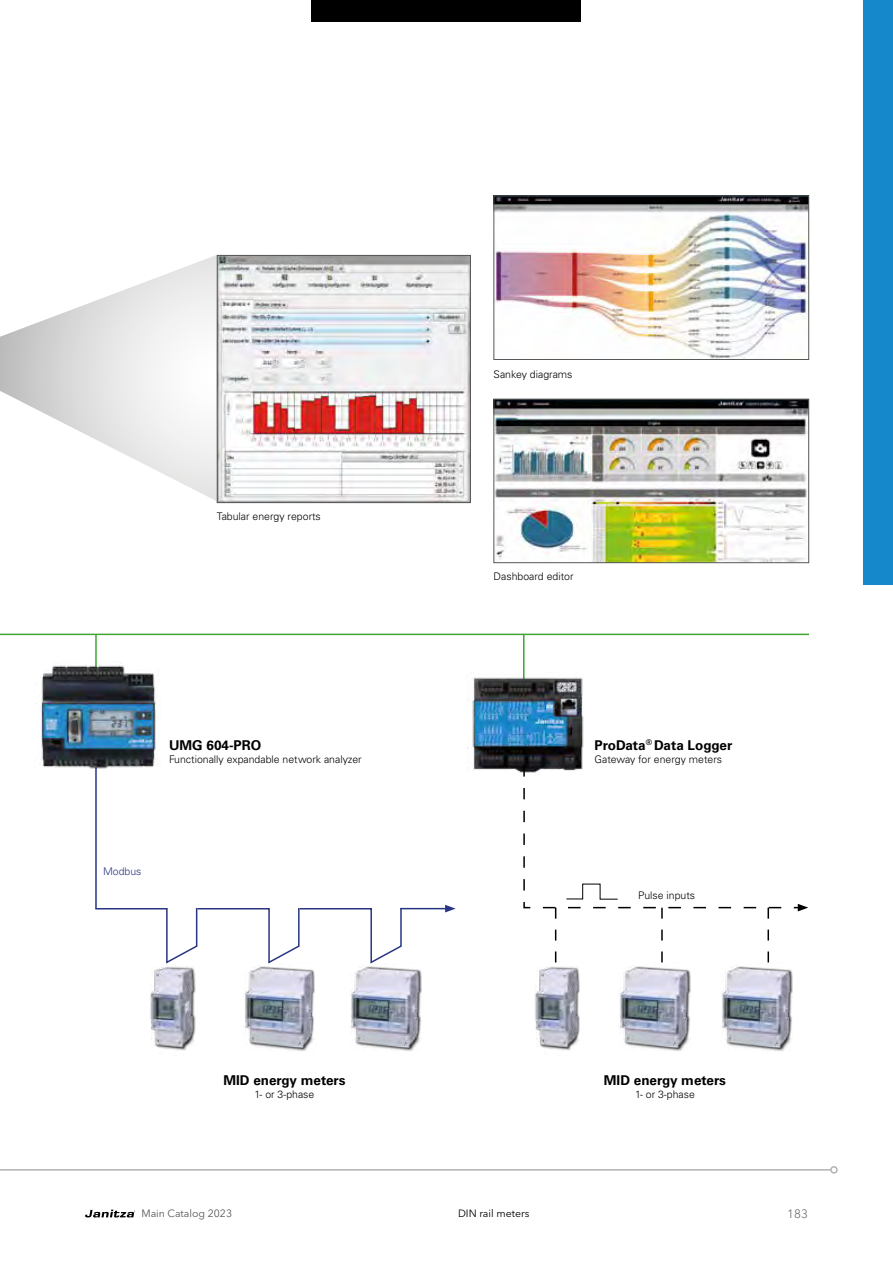
<style>
.page{position:relative;width:893px;height:1263px;background:#fff}
.page>*{position:absolute;margin:0;border:0;box-sizing:border-box;transform-origin:0 0}
.t1{font:700 13.5px "Univers LT Std";color:#000}
.t2{font:300 12px "Avenir Next LT Pro";color:#575756}
.Texte_im_Bild{font:300 10.5px "Univers LT Std";color:#000}
.t3{font:10.5px "Avenir Next LT Pro";color:#575756}
.t4{font:10.5px "Avenir Next LT Pro";color:#000}
.t5{font:300 10.5px "Univers LT Std";color:#283583}
</style>
<div class="page">
<div style="left:312px;top:0;width:269px;height:21px;background:#000"></div>
<hr style="left:0;top:1169px;width:831px;height:1px;background:#b3b2b2">
<div style="left:830px;top:1166px;width:8px;height:7px;border:2px solid #b3b2b2;border-radius:50%"></div>
<svg style="left:85px;top:1209px;width:49px;height:8px"></svg>
<div style="left:863px;top:0;width:30px;height:584px;background:#1488ca"></div>
<hr style="left:0;top:634px;width:809px;height:1px;background:#3fa535">
<img style="left:496px;top:198px;width:311px;height:160px">
<div style="left:494px;top:196px;width:315px;height:164px;border:1px solid #575756"></div>
<img style="left:496px;top:401px;width:311px;height:160px">
<div style="left:494px;top:399px;width:315px;height:164px;border:1px solid #575756"></div>
<hr style="left:95px;top:634px;width:2px;height:120px;background:#3fa535">
<hr style="left:523px;top:634px;width:1px;height:120px;background:#3fa535">
<img style="left:467px;top:672px;width:117px;height:101px">
<svg style="left:0;top:255px;width:216px;height:246px"></svg>
<img style="left:219px;top:257px;width:250px;height:244px">
<div style="left:217px;top:255px;width:254px;height:248px;border:1px solid #575756"></div>
<img style="left:243px;top:966px;width:72px;height:85px">
<img style="left:349px;top:966px;width:73px;height:85px">
<img style="left:150px;top:966px;width:46px;height:85px">
<svg style="left:554px;top:909px;width:216px;height:54px"></svg>
<svg style="left:523px;top:746px;width:275px;height:163px"></svg>
<svg style="left:798px;top:904px;width:10px;height:7px"></svg>
<hr style="left:95px;top:740px;width:2px;height:168px;background:#283583">
<svg style="left:95px;top:906px;width:307px;height:58px"></svg>
<hr style="left:400px;top:908px;width:47px;height:1px;background:#283583">
<svg style="left:445px;top:905px;width:11px;height:7px"></svg>
<svg style="left:566px;top:883px;width:52px;height:17px"></svg>
<img style="left:36px;top:661px;width:120px;height:112px">
<img style="left:618px;top:966px;width:73px;height:85px">
<img style="left:720px;top:966px;width:73px;height:85px">
<img style="left:534px;top:966px;width:46px;height:85px">
<p class="Texte_im_Bild" style="left:217px;top:510px;width:106px">Tabular energy reports</p>
<p class="t1" style="left:169px;top:737px;width:94px">UMG 604-PRO</p>
<p class="Texte_im_Bild" style="left:169px;top:753px;width:194px">Functionally expandable network analyzer</p>
<p class="t5" style="left:103px;top:865px;width:40px">Modbus</p>
<p class="t1" style="left:223px;top:1072px;width:124px">MID energy meters</p>
<p class="Texte_im_Bild" style="left:254px;top:1088px;width:61px">1- or 3-phase</p>
<p class="Texte_im_Bild" style="left:494px;top:367px;width:80px">Sankey diagrams</p>
<p class="Texte_im_Bild" style="left:494px;top:569px;width:81px">Dashboard editor</p>
<p class="t1" style="left:595px;top:737px;width:139px">ProData<sup>®</sup> Data Logger</p>
<p class="Texte_im_Bild" style="left:595px;top:753px;width:129px">Gateway for energy meters</p>
<p class="Texte_im_Bild" style="left:638px;top:889px;width:58px">Pulse inputs</p>
<p class="t1" style="left:604px;top:1072px;width:124px">MID energy meters</p>
<p class="Texte_im_Bild" style="left:635px;top:1088px;width:61px">1- or 3-phase</p>
<p class="t3" style="left:141px;top:1207px;width:92px">Main Catalog 2023</p>
<p class="t4" style="left:458px;top:1207px;width:73px">DIN rail meters</p>
<p class="t2" style="left:787px;top:1206px;width:22px">183</p>
</div>
